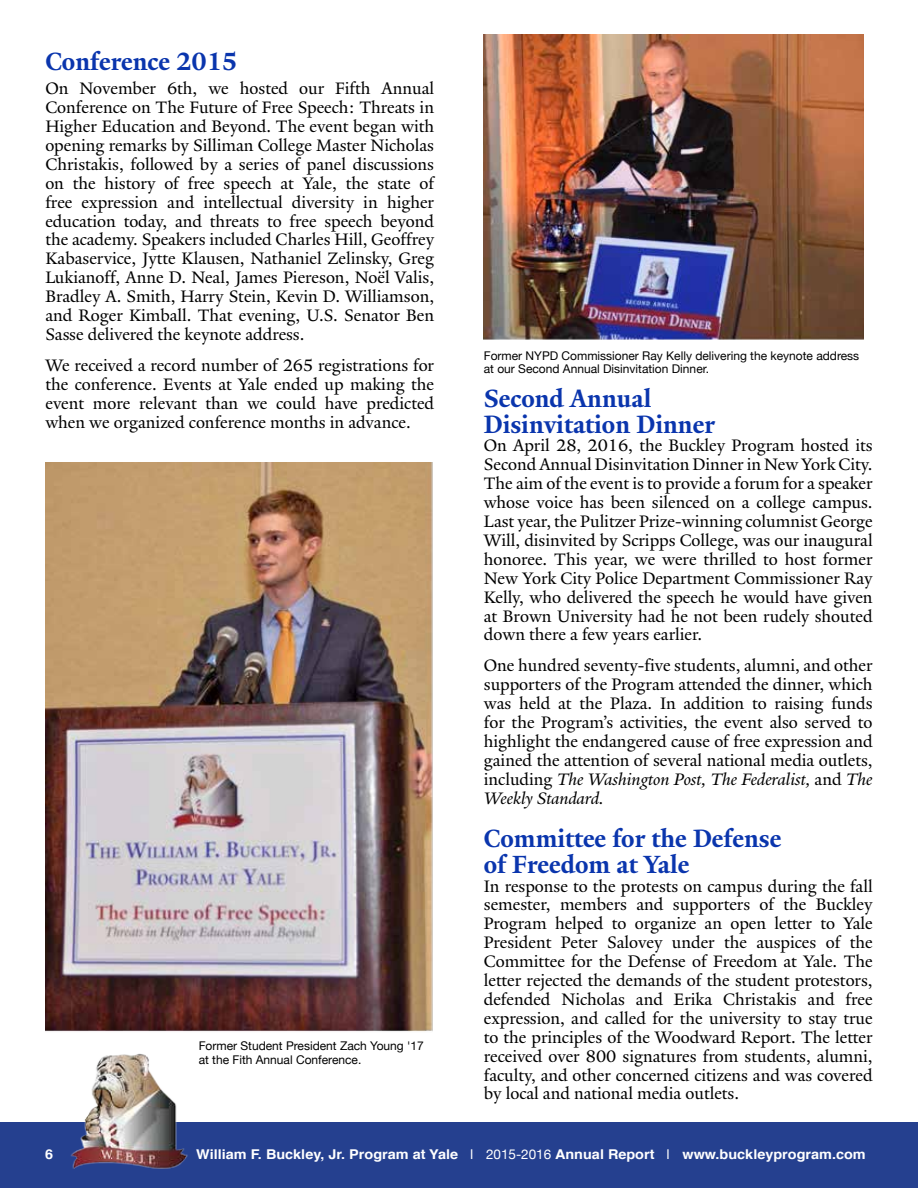
<style>
.page{position:relative;width:918px;height:1188px;background:#fff}
.page>*{position:absolute;margin:0;border:0;box-sizing:border-box;transform-origin:0 0}
.t1{font:700 27px/25.5px "Yale Admin";color:#0a35ad}
.t2{font:18px/18.9px "Yale Admin";color:#000;text-align:justify}
.t3{font:700 13.5px "Helvetica";color:#fff;scale:1.07 1}
.t4{font:12px/13.5px "Helvetica Neue";color:#000}
.s1{font-style:italic}
.s2{font-weight:400}
.s3{font-family:"Helvetica Neue";font-weight:400}
</style>
<div class="page">
<img style="left:45px;top:462px;width:388px;height:570px">
<div style="left:0;top:1122px;width:918px;height:66px;background:#25408f"></div>
<img style="left:71px;top:1053px;width:117px;height:116px">
<img style="left:484px;top:35px;width:380px;height:304px">
<h1 class="t1" style="left:45px;top:48px;width:194px">Conference 2015</h1>
<p class="t2" style="left:45px;top:79px;width:390px">On November 6th, we hosted our Fifth Annual Conference on The Future of Free Speech: Threats in Higher Education and Beyond. The event began with opening remarks by Silliman College Master Nicholas Christakis, followed by a series of panel discussions on the history of free speech at Yale, the state of free expression and intellectual diversity in higher education today, and threats to free speech beyond the academy. Speakers included Charles Hill, Geoffrey Kabaservice, Jytte Klausen, Nathaniel Zelinsky, Greg Lukianoff, Anne D. Neal, James Piereson, Noël Valis, Bradley A. Smith, Harry Stein, Kevin D. Williamson, and Roger Kimball. That evening, U.S. Senator Ben Sasse delivered the keynote address.</p>
<p class="t2" style="left:45px;top:356px;width:390px">We received a record number of 265 registrations for the conference. Events at Yale ended up making the event more relevant than we could have predicted when we organized conference months in advance.</p>
<p class="t4" style="left:199px;top:1038px;width:227px">Former Student President Zach Young '17 at the Fith Annual Conference.</p>
<p class="t4" style="left:484px;top:348px;width:377px">Former NYPD Commissioner Ray Kelly delivering the keynote address at our Second Annual Disinvitation Dinner.</p>
<h1 class="t1" style="left:484px;top:386px;width:233px">Second Annual<br>Disinvitation Dinner</h1>
<p class="t2" style="left:484px;top:436px;width:390px">On April 28, 2016, the Buckley Program hosted its Second Annual Disinvitation Dinner in New York City.<br>The aim of the event is to provide a forum for a speaker whose voice has been silenced on a college campus.<br>Last year, the Pulitzer Prize-winning columnist George Will, disinvited by Scripps College, was our inaugural honoree. This year, we were thrilled to host former New York City Police Department Commissioner Ray Kelly, who delivered the speech he would have given at Brown University had he not been rudely shouted down there a few years earlier.</p>
<p class="t2" style="left:484px;top:656px;width:390px">One hundred seventy-five students, alumni, and other supporters of the Program attended the dinner, which was held at the Plaza. In addition to raising funds for the Program’s activities, the event also served to highlight the endangered cause of free expression and gained the attention of several national media outlets, including <span class="s1">The Washington Post, The Federalist,</span> and <span class="s1">The Weekly Standard.</span></p>
<h1 class="t1" style="left:484px;top:826px;width:299px">Committee for the Defense of Freedom at Yale</h1>
<p class="t2" style="left:484px;top:876px;width:390px">In response to the protests on campus during the fall semester, members and supporters of the Buckley Program helped to organize an open letter to Yale President Peter Salovey under the auspices of the Committee for the Defense of Freedom at Yale. The letter rejected the demands of the student protestors, defended Nicholas and Erika Christakis and free expression, and called for the university to stay true to the principles of the Woodward Report. The letter received over 800 signatures from students, alumni, faculty, and other concerned citizens and was covered by local and national media outlets.</p>
<p class="t3" style="left:45px;top:1143px;width:9px">6</p>
<p class="t3" style="left:196px;top:1143px;width:627px">William F. Buckley, Jr. Program at Yale <span class="s2">|</span> <span class="s3">2015-2016</span> Annual Report <span class="s2">|</span> www.buckleyprogram.com</p>
</div>
